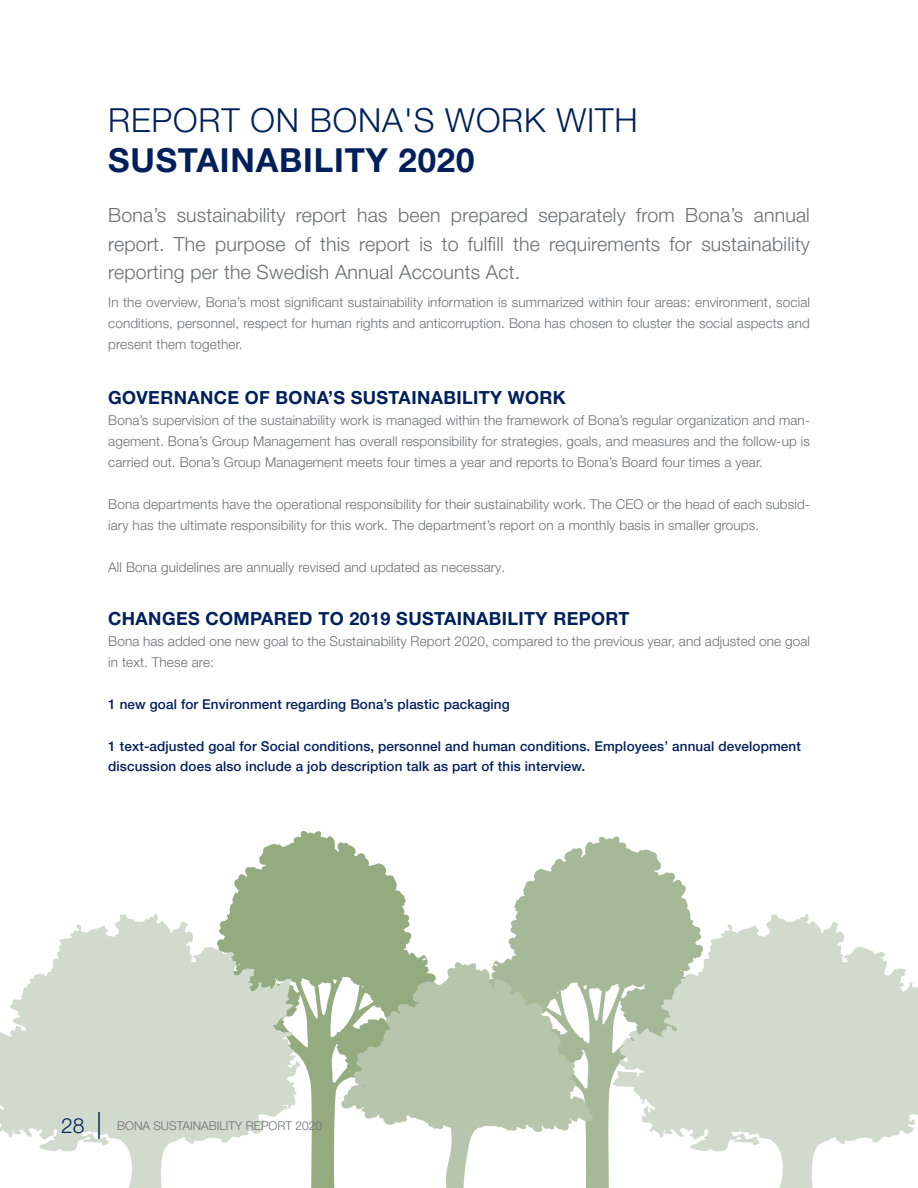
<style>
.page{position:relative;width:918px;height:1188px;background:#fff}
.page>*{position:absolute;margin:0;border:0;box-sizing:border-box;transform-origin:0 0}
.t1{font:300 33px "Helvetica Neue LT Pro";letter-spacing:.025em;color:#00205c}
.t2{font:700 33px "Helvetica Neue LT Pro";letter-spacing:.025em;color:#00205c}
.t3{font:300 21px "Helvetica Neue LT Pro";color:#00205c}
.t4{font:300 19.5px/28.5px "Helvetica Neue LT Pro";letter-spacing:.01em;color:#6d6e71;text-align:justify}
.t5{font:700 18px "Helvetica Neue LT Pro";letter-spacing:.02em;color:#00205c}
.t6{font:300 13.5px/21px "Helvetica Neue LT Pro";letter-spacing:.01em;color:#6d6e71;text-align:justify}
.t7{font:500 13.5px/19.5px "Helvetica Neue LT Pro";letter-spacing:.01em;color:#00205c}
.t8{font:300 12px "Helvetica Neue LT Pro";color:#6d6e71}
.s1{font-size:27px}
</style>
<div class="page">
<svg style="left:229px;top:831px;width:199px;height:357px;fill:#94ab80"></svg>
<svg style="left:495px;top:837px;width:195px;height:351px;fill:#a5b897"></svg>
<svg style="left:0;top:914px;width:300px;height:274px;fill:#d1dbcd"></svg>
<svg style="left:340px;top:962px;width:254px;height:226px;fill:#b7c5ad"></svg>
<svg style="left:613px;top:914px;width:305px;height:274px;fill:#d1dbcd"></svg>
<h1 class="t1" style="left:108px;top:100px;width:531px">REPORT ON BONA'S WORK WITH</h1>
<h1 class="t2" style="left:108px;top:140px;width:368px">SUSTAINABILITY 2020</h1>
<h3 class="t4" style="left:108px;top:201px;width:703px">Bona’s sustainability report has been prepared separately from Bona’s annual report. The purpose of this report is to fulfill the requirements for sustainability reporting per the Swedish Annual Accounts Act.</h3>
<p class="t6" style="left:108px;top:291px;width:703px">In the overview, Bona’s most significant sustainability information is summarized within four areas: environment, social conditions, personnel, respect for human rights and anticorruption. Bona has chosen to cluster the social aspects and present them together.</p>
<h3 class="t5" style="left:108px;top:386px;width:459px">GOVERNANCE OF BONA’S SUSTAINABILITY WORK</h3>
<p class="t6" style="left:108px;top:409px;width:703px">Bona’s supervision of the sustainability work is managed within the framework of Bona’s regular organization and man&shy;agement. Bona’s Group Management has overall responsibility for strategies, goals, and measures and the follow-up is carried out. Bona’s Group Management meets four times a year and reports to Bona’s Board four times a year.</p>
<p class="t6" style="left:108px;top:493px;width:703px">Bona departments have the operational responsibility for their sustainability work. The CEO or the head of each subsid&shy;iary has the ultimate responsibility for this work. The department’s report on a monthly basis in smaller groups.</p>
<p class="t6" style="left:108px;top:556px;width:399px">All Bona guidelines are annually revised and updated as necessary.</p>
<h3 class="t5" style="left:108px;top:608px;width:523px">CHANGES COMPARED TO 2019 SUSTAINABILITY REPORT</h3>
<p class="t6" style="left:108px;top:631px;width:703px">Bona has added one new goal to the Sustainability Report 2020, compared to the previous year, and adjusted one goal in text. These are:</p>
<p class="t7" style="left:108px;top:695px;width:403px">1 new goal for Environment regarding Bona’s plastic packaging</p>
<p class="t7" style="left:108px;top:737px;width:694px">1 text-adjusted goal for Social conditions, personnel and human conditions. Employees’ annual development discussion does also include a job description talk as part of this interview.</p>
<h2 class="t3" style="left:61px;top:1112px;width:43px">28 <span class="s1">|</span></h2>
<p class="t8" style="left:117px;top:1118px;width:207px">BONA SUSTAINABILITY REPORT 2020</p>
</div>
